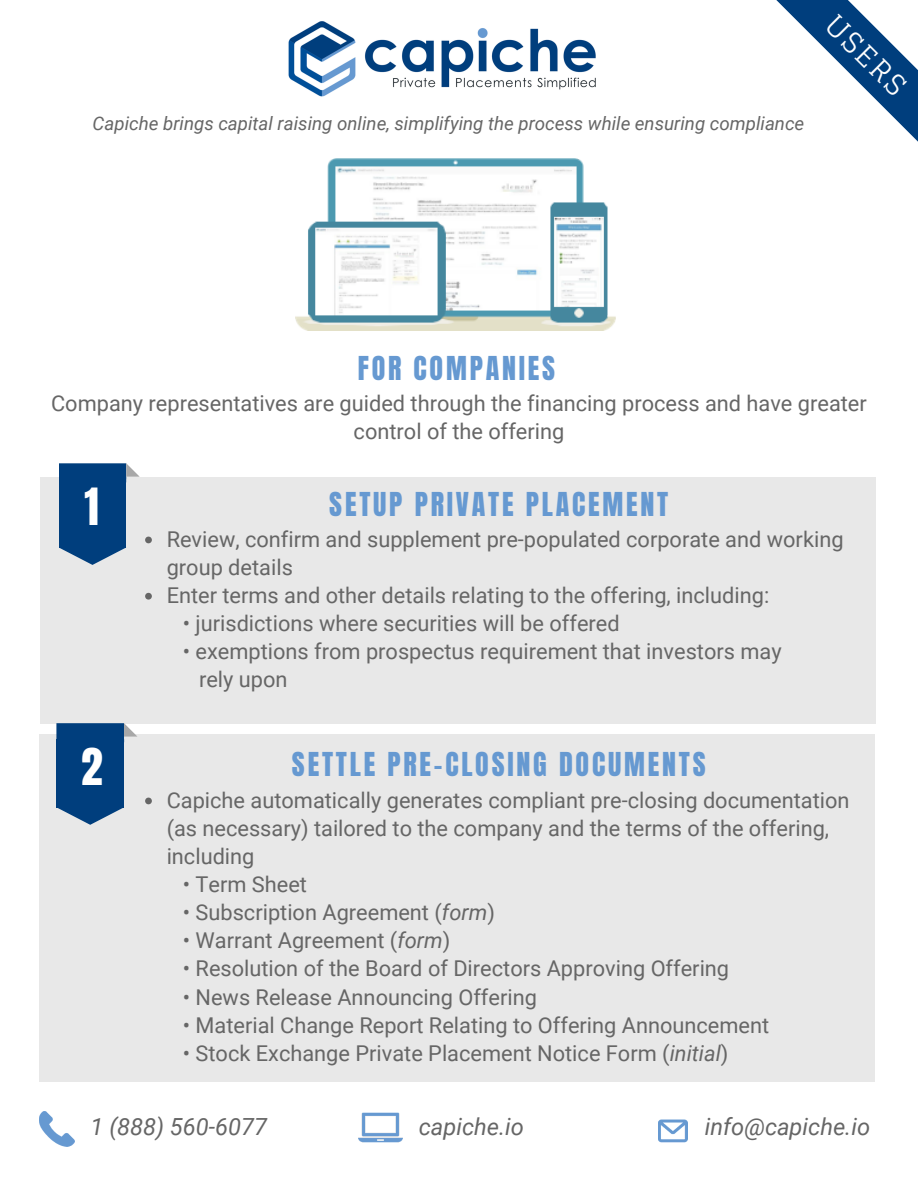
<style>
.page{position:relative;width:918px;height:1188px;background:#fff}
.page>*{position:absolute;margin:0;border:0;box-sizing:border-box;transform-origin:0 0}
.t1{font:43.65px "Anton";color:#fff}
.t2{font:28.05px "Anton";letter-spacing:.1em;color:#6699d1}
.t3{font:28.05px "Glegoo";color:#fff}
.t4{font:italic 23.55px "Roboto";color:#666}
.t5{font:21.75px/28.2px "Roboto";color:#666}
.t6{font:italic 18.75px "Roboto";color:#666}
.s1{font-style:italic}
</style>
<div class="page">
<div style="left:41px;top:477px;width:835px;height:246px;background:#e8e8e8"></div>
<svg style="left:145px;top:537px;width:7px;height:6px"></svg>
<svg style="left:145px;top:593px;width:7px;height:7px"></svg>
<img style="left:288px;top:21px;width:308px;height:76px">
<div style="left:59px;top:479px;width:67px;height:69px;background:#003e7d"></div>
<svg style="left:59px;top:463px;width:81px;height:19px"></svg>
<svg style="left:60px;top:548px;width:65px;height:17px"></svg>
<div style="left:39px;top:735px;width:836px;height:347px;background:#e8e8e8"></div>
<svg style="left:145px;top:798px;width:7px;height:6px"></svg>
<div style="left:57px;top:739px;width:67px;height:69px;background:#003e7d"></div>
<svg style="left:57px;top:723px;width:80px;height:19px"></svg>
<svg style="left:58px;top:808px;width:65px;height:17px"></svg>
<svg style="left:776px;top:0;width:142px;height:142px"></svg>
<img style="left:359px;top:1112px;width:44px;height:31px">
<img style="left:39px;top:1112px;width:35px;height:34px">
<img style="left:658px;top:1119px;width:29px;height:24px">
<img style="left:296px;top:159px;width:320px;height:172px">
<p class="t6" style="left:93px;top:113px;width:713px">Capiche brings capital raising online, simplifying the process while ensuring compliance</p>
<p class="t3" style="left:842px;top:8px;width:102px;rotate:45deg">USERS</p>
<p class="t2" style="left:358px;top:348px;width:199px">FOR COMPANIES</p>
<p class="t5" style="left:51px;top:389px;width:817px;text-align:center">Company representatives are guided through the financing process and have greater control of the offering</p>
<h1 class="t1" style="left:84px;top:476px;width:16px">1</h1>
<h1 class="t1" style="left:81px;top:736px;width:23px">2</h1>
<p class="t2" style="left:329px;top:484px;width:341px">SETUP PRIVATE PLACEMENT</p>
<p class="t5" style="left:167px;top:525px;width:678px">Review, confirm and supplement pre-populated corporate and working group details<br>Enter terms and other details relating to the offering, including:</p>
<p class="t5" style="left:183px;top:610px;width:438px">• jurisdictions where securities will be offered</p>
<p class="t5" style="left:199px;top:638px;width:584px;text-indent:-16px">• exemptions from prospectus requirement that investors may rely upon</p>
<p class="t2" style="left:292px;top:744px;width:415px">SETTLE PRE-CLOSING DOCUMENTS</p>
<p class="t5" style="left:167px;top:786px;width:684px">Capiche automatically generates compliant pre-closing documentation (as necessary) tailored to the company and the terms of the offering, including</p>
<p class="t5" style="left:183px;top:871px;width:126px">• Term Sheet</p>
<p class="t5" style="left:183px;top:899px;width:314px">• Subscription Agreement (<span class="s1">form</span>)</p>
<p class="t5" style="left:183px;top:927px;width:269px">• Warrant Agreement (<span class="s1">form</span>)</p>
<p class="t5" style="left:183px;top:955px;width:548px">• Resolution of the Board of Directors Approving Offering</p>
<p class="t5" style="left:183px;top:983px;width:356px">• News Release Announcing Offering</p>
<p class="t5" style="left:183px;top:1011px;width:588px">• Material Change Report Relating to Offering Announcement</p>
<p class="t5" style="left:183px;top:1039px;width:547px">• Stock Exchange Private Placement Notice Form (<span class="s1">initial</span>)</p>
<p class="t4" style="left:91px;top:1113px;width:178px">1 (888) 560-6077</p>
<p class="t4" style="left:419px;top:1113px;width:107px">capiche.io</p>
<p class="t4" style="left:705px;top:1113px;width:167px">info@capiche.io</p>
</div>
